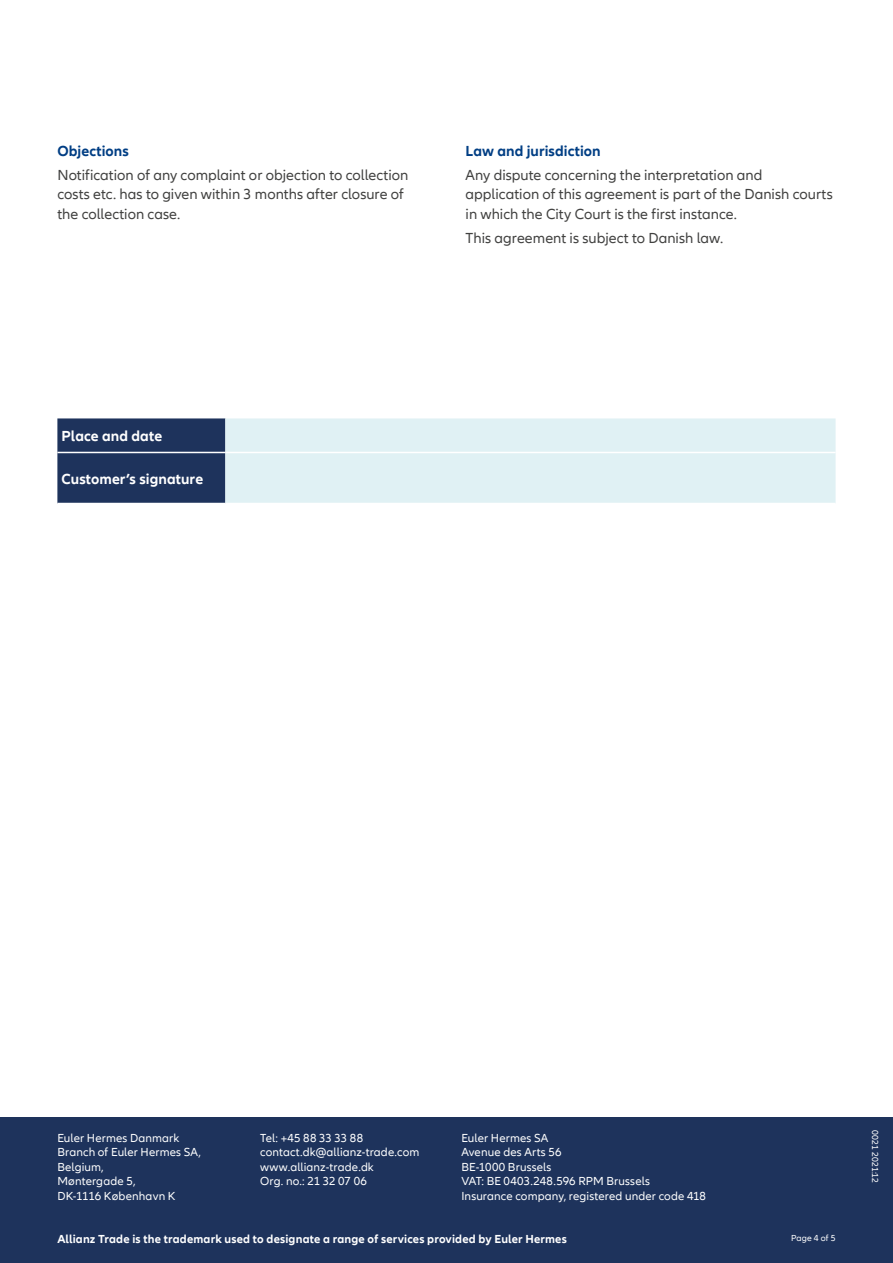
<style>
.page{position:relative;width:893px;height:1263px;background:#fff}
.page>*{position:absolute;margin:0;border:0;box-sizing:border-box;transform-origin:0 0}
.t1{font:15px/19.5px "Allianz Neo";letter-spacing:.005em;color:#414140}
.t2{font:700 15px "Allianz Neo";letter-spacing:.005em;color:#fff}
.t3{font:700 15px "Allianz Neo";letter-spacing:.005em;color:#003e84}
.t4{font:12px/14.4px "Allianz Neo";letter-spacing:.01em;color:#fff}
.t5{font:700 12px "Allianz Neo";letter-spacing:.015em;color:#fff}
.t6{font:9px "Allianz Neo";letter-spacing:.02em;color:#fff}
</style>
<div class="page">
<div style="left:0;top:1118px;width:893px;height:145px;background:#1e335c"></div>
<div style="left:57px;top:418px;width:168px;height:85px;background:#1e335c"></div>
<div style="left:225px;top:418px;width:611px;height:85px;background:#e0f1f4"></div>
<hr style="left:57px;top:452px;width:168px;height:1px;background:#fff">
<hr style="left:225px;top:452px;width:611px;height:1px;background:#fff">
<p class="t3" style="left:57px;top:142px;width:73px">Objections</p>
<p class="t1" style="left:57px;top:165px;width:352px">Notification of any complaint or objection to collection costs etc. has to given within 3 months after closure of the collection case.</p>
<p class="t3" style="left:466px;top:142px;width:137px">Law and jurisdiction</p>
<p class="t1" style="left:466px;top:165px;width:369px">Any dispute concerning the interpretation and application of this agreement is part of the Danish courts in which the City Court is the first instance.</p>
<p class="t1" style="left:466px;top:228px;width:259px">This agreement is subject to Danish law.</p>
<p class="t2" style="left:62px;top:427px;width:102px">Place and date</p>
<p class="t2" style="left:62px;top:470px;width:143px">Customer’s signature</p>
<p class="t4" style="left:461px;top:1131px;width:246px">Euler Hermes SA<br>Avenue des Arts 56<br>BE-1000 Brussels<br>VAT: BE 0403.248.596 RPM Brussels<br>Insurance company, registered under code 418</p>
<p class="t6" style="left:880px;top:1130px;width:55px;rotate:90deg">0021 2021:12</p>
<p class="t6" style="left:791px;top:1233px;width:46px">Page 4 of 5</p>
<p class="t4" style="left:57px;top:1131px;width:145px">Euler Hermes Danmark<br>Branch of Euler Hermes SA,<br>Belgium,<br>Møntergade 5,<br>DK-1116 København K</p>
<p class="t4" style="left:260px;top:1131px;width:161px">Tel: +45 88 33 33 88 contact.dk@allianz-trade.com www.allianz-trade.dk<br>Org. no.: 21 32 07 06</p>
<p class="t5" style="left:57px;top:1232px;width:511px">Allianz Trade is the trademark used to designate a range of services provided by Euler Hermes</p>
</div>
